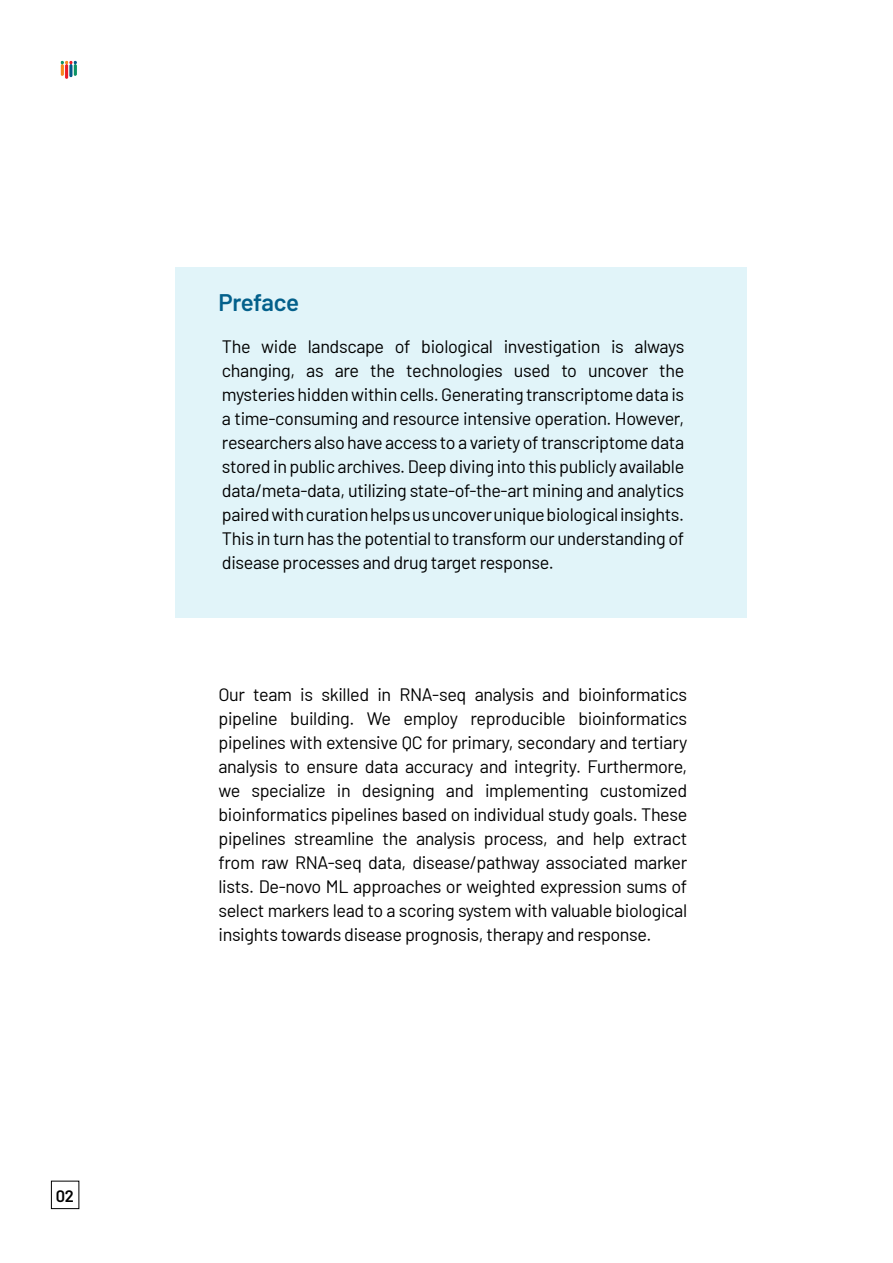
<style>
.page{position:relative;width:893px;height:1263px;background:#fff}
.page>*{position:absolute;margin:0;border:0;box-sizing:border-box;transform-origin:0 0}
.t1{font:600 24px "Barlow";letter-spacing:-.025em;color:#03608b}
.t2{font:18px/24px "Barlow";letter-spacing:-.02em;color:#000;text-align:justify}
.t3{font:600 16.5px "Barlow";color:#000}
</style>
<div class="page">
<div style="left:51px;top:1181px;width:28px;height:28px;border:1px solid #000"></div>
<div style="left:175px;top:267px;width:571px;height:351px;background:#e1f4f9"></div>
<p class="t3" style="left:56px;top:1183px;width:20px">02</p>
<h1 class="t1" style="left:218px;top:284px;width:82px">Preface</h1>
<p class="t2" style="left:222px;top:334px;width:464px">The wide landscape of biological investigation is always changing, as are the technologies used to uncover the mysteries hidden within cells. Generating transcriptome data is a time-consuming and resource intensive operation. However, researchers also have access to a variety of transcriptome data stored in public archives. Deep diving into this publicly available data/meta-data, utilizing state-of-the-art mining and analytics paired with curation helps us uncover unique biological insights.<br>This in turn has the potential to transform our understanding of disease processes and drug target response.</p>
<p class="t2" style="left:218px;top:681px;width:470px">Our team is skilled in RNA-seq analysis and bioinformatics pipeline building. We employ reproducible bioinformatics pipelines with extensive QC for primary, secondary and tertiary analysis to ensure data accuracy and integrity. Furthermore, we specialize in designing and implementing customized bioinformatics pipelines based on individual study goals. These pipelines streamline the analysis process, and help extract from raw RNA-seq data, disease/pathway associated marker lists. De-novo ML approaches or weighted expression sums of select markers lead to a scoring system with valuable biological insights towards disease prognosis, therapy and response.</p>
</div>
